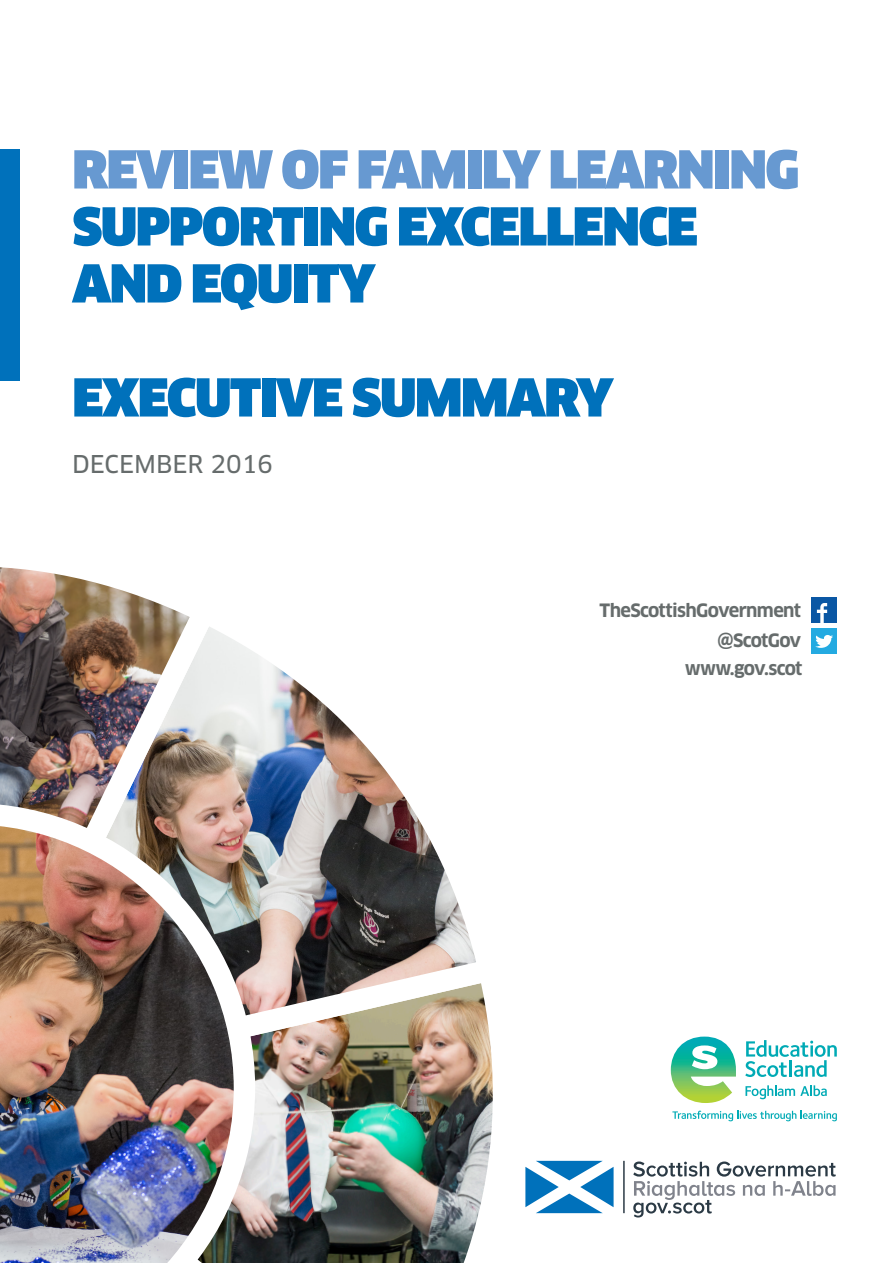
<style>
.page{position:relative;width:893px;height:1263px;background:#fff}
.page>*{position:absolute;margin:0;border:0;box-sizing:border-box;transform-origin:0 0}
.Body_TEXT_numbered{font:900 51px/57px "Clan";letter-spacing:-.03em;color:#0071bb}
.Body_TEXT_numbered-2{font:24px "Clan News";color:#666c6c}
.Body_TEXT_numbered-3{font:700 18px "Clan";letter-spacing:-.035em;color:#666c6c}
.s1{color:#6799d1}
</style>
<div class="page">
<div style="left:811px;top:597px;width:26px;height:26px;background:#0a57a4"></div>
<svg style="left:817px;top:603px;width:10px;height:20px"></svg>
<div style="left:811px;top:629px;width:26px;height:25px;background:#24aae1"></div>
<svg style="left:815px;top:635px;width:18px;height:13px"></svg>
<img style="left:255px;top:1118px;width:237px;height:145px">
<img style="left:233px;top:640px;width:260px;height:478px">
<img style="left:0;top:567px;width:233px;height:236px">
<img style="left:0;top:803px;width:255px;height:460px">
<div style="left:0;top:149px;width:19px;height:231px;background:#0071bb"></div>
<svg style="left:671px;top:1036px;width:65px;height:67px"></svg>
<svg style="left:745px;top:1040px;width:92px;height:37px"></svg>
<svg style="left:745px;top:1085px;width:82px;height:14px"></svg>
<svg style="left:672px;top:1111px;width:165px;height:10px"></svg>
<hr style="left:623px;top:1161px;width:2px;height:52px;background:#2b3a45">
<svg style="left:525px;top:1161px;width:89px;height:52px"></svg>
<svg style="left:633px;top:1161px;width:203px;height:56px"></svg>
<p class="Body_TEXT_numbered" style="left:72px;top:142px;width:729px"><span class="s1">REVIEW OF FAMILY LEARNING<br></span>SUPPORTING EXCELLENCE<br>AND EQUITY</p>
<p class="Body_TEXT_numbered" style="left:72px;top:370px;width:543px">EXECUTIVE SUMMARY</p>
<p class="Body_TEXT_numbered-2" style="left:72px;top:449px;width:202px">DECEMBER 2016</p>
<p class="Body_TEXT_numbered-3" style="left:600px;top:599px;width:203px">TheScottishGovernment</p>
<p class="Body_TEXT_numbered-3" style="left:718px;top:629px;width:85px">@ScotGov</p>
<p class="Body_TEXT_numbered-3" style="left:685px;top:657px;width:119px">www.gov.scot</p>
</div>
